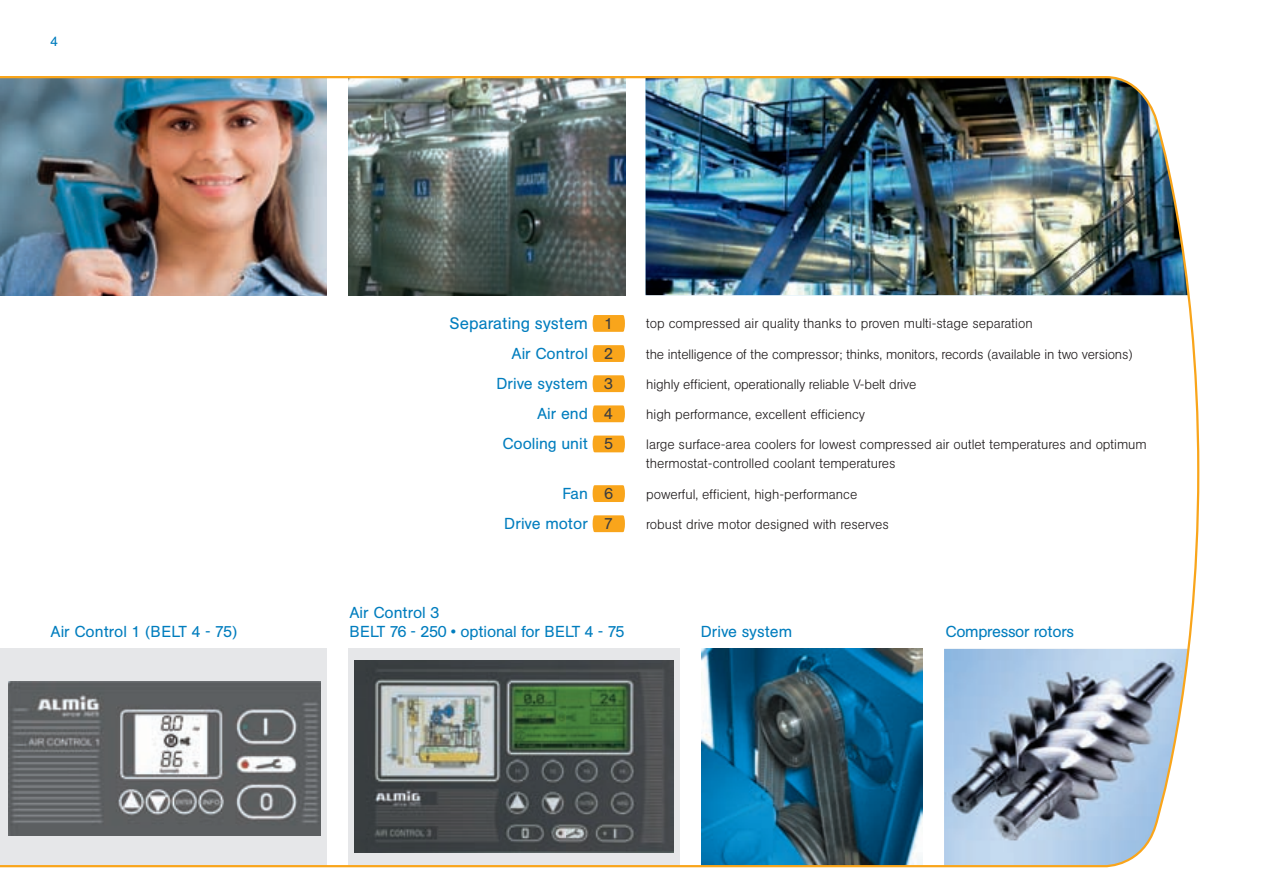
<style>
.page{position:relative;width:1262px;height:892px;background:#fff}
.page>*{position:absolute;margin:0;border:0;box-sizing:border-box;transform-origin:0 0}
.t1{font:16.5px "AG Buch BQ";color:#007dbe}
.t2{font:15.75px/30.2px "AG Buch BQ";color:#007dbe;text-align:right}
.t3{font:15.75px "AG Buch BQ";letter-spacing:-.02em;color:#007dbe}
.t4{font:300 13.5px/19.5px "AG Buch BQ";color:#231f20}
.t5{font:13.5px "AG Buch BQ";color:#007dbe}
.s1{font-size:15.75px;color:#3e3e3f}
.s2{color:#3e3e3f}
</style>
<div class="page">
<img style="left:0;top:76px;width:1200px;height:792px">
<svg style="left:592px;top:315px;width:32px;height:17px"></svg>
<svg style="left:592px;top:345px;width:32px;height:17px"></svg>
<svg style="left:592px;top:375px;width:32px;height:17px"></svg>
<svg style="left:592px;top:405px;width:32px;height:17px"></svg>
<svg style="left:592px;top:435px;width:32px;height:17px"></svg>
<svg style="left:592px;top:485px;width:32px;height:17px"></svg>
<svg style="left:592px;top:515px;width:32px;height:17px"></svg>
<p class="t5" style="left:50px;top:34px;width:9px">4</p>
<p class="t1" style="left:449px;top:314px;width:165px">Separating system <span class="s1">1</span></p>
<p class="t2" style="left:496px;top:339px;width:118px">Air Control <span class="s2">2<br></span>Drive system <span class="s2">3<br></span>Air end <span class="s2">4<br></span>Cooling unit <span class="s2">5</span></p>
<p class="t2" style="left:504px;top:479px;width:110px">Fan <span class="s2">6<br></span>Drive motor <span class="s2">7</span></p>
<p class="t2" style="left:349px;top:598px;width:91px">Air Control 3</p>
<p class="t4" style="left:646px;top:314px;width:388px">top compressed air quality thanks to proven multi-stage separation</p>
<p class="t4" style="left:646px;top:344px;width:488px">the intelligence of the compressor; thinks, monitors, records (available in two versions)</p>
<p class="t4" style="left:646px;top:374px;width:271px">highly efficient, operationally reliable V-belt drive</p>
<p class="t4" style="left:646px;top:404px;width:220px">high performance, excellent efficiency</p>
<p class="t4" style="left:646px;top:435px;width:502px">large surface-area coolers for lowest compressed air outlet temperatures and optimum thermostat-controlled coolant temperatures</p>
<p class="t4" style="left:646px;top:484px;width:212px">powerful, efficient, high-performance</p>
<p class="t4" style="left:646px;top:514px;width:244px">robust drive motor designed with reserves</p>
<p class="t2" style="left:50px;top:617px;width:188px">Air Control 1 (BELT 4 - 75)</p>
<p class="t2" style="left:349px;top:617px;width:276px">BELT 76 - 250 • optional for BELT 4 - 75</p>
<p class="t2" style="left:700px;top:617px;width:93px">Drive system</p>
<p class="t3" style="left:945px;top:623px;width:130px">Compressor rotors</p>
</div>
